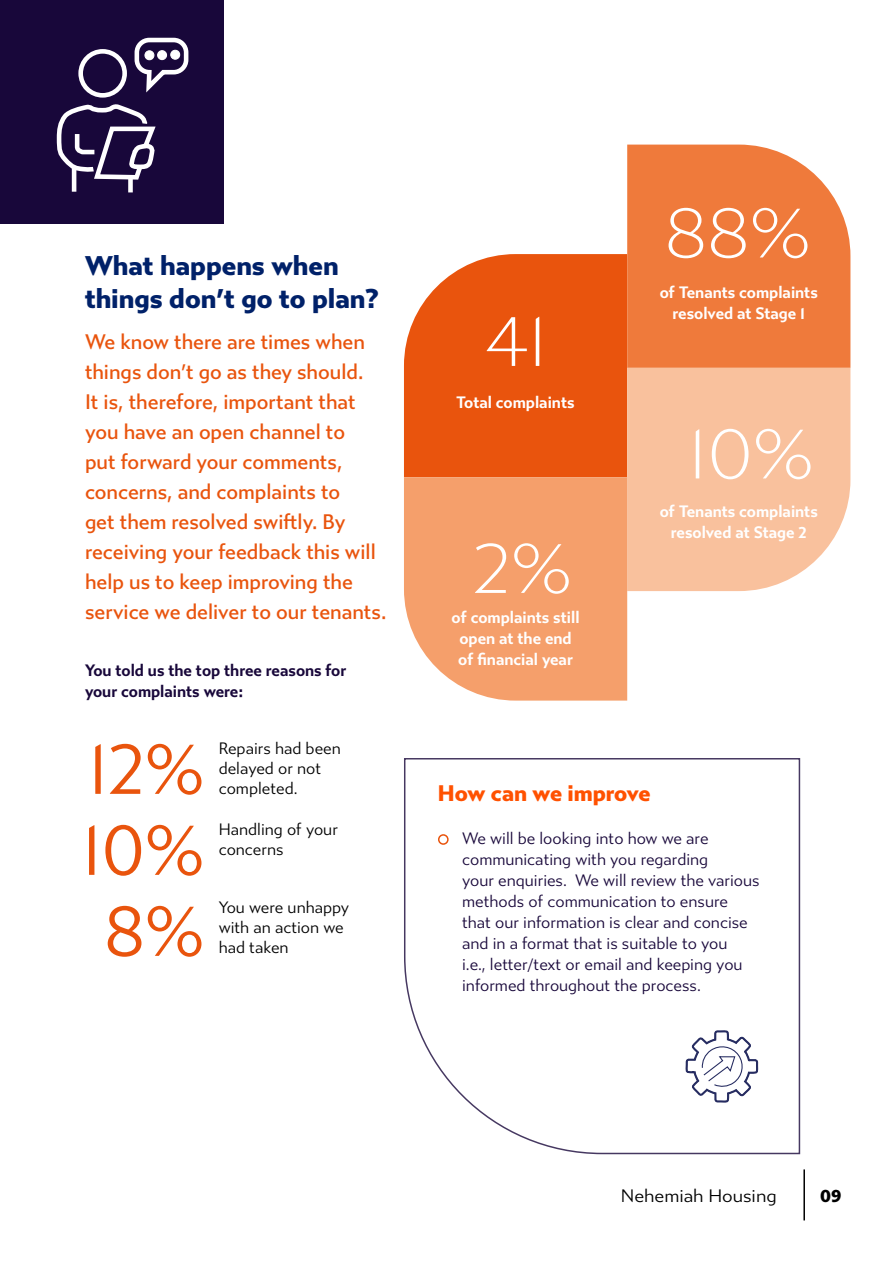
<style>
.page{position:relative;width:893px;height:1263px;background:#fff}
.page>*{position:absolute;margin:0;border:0;box-sizing:border-box;transform-origin:0 0}
.t1{font:300 75px "Gibbs";color:#fff}
.t2{font:75px/81px "Gibbs";color:#e9540d;text-align:justify;scale:.95 1}
.t3{font:900 27px/33px "Gibbs";color:#002169}
.t4{font:900 22.5px "Gibbs";color:#ff5100}
.t5{font:500 21px/30px "Gibbs";color:#e9540d;scale:.95 1}
.t6{font:18px "Gibbs";color:#000}
.t7{font:900 18px "Gibbs";color:#000}
.t8{font:16.5px/21px "Gibbs";color:#18073a;scale:.95 1}
.t9{font:700 16.5px/21px "Gibbs";color:#fff;text-align:center;scale:.95 1}
.t10{font:16.5px/20.2px "Gibbs";color:#000;scale:.95 1}
.t11{font:700 16.5px/21px "Gibbs";color:#18073a;scale:.95 1}
</style>
<div class="page">
<hr style="left:803px;top:1169px;width:2px;height:51px;background:#000">
<div style="left:0;top:0;width:223px;height:223px;background:#18073a"></div>
<div style="left:78px;top:49px;width:49px;height:49px;border:5px solid #fff;border-radius:50%"></div>
<svg style="left:56px;top:104px;width:100px;height:78px"></svg>
<hr style="left:72px;top:168px;width:4px;height:24px;background:#fff">
<div style="left:128px;top:176px;width:5px;height:16px;background:#fff"></div>
<div style="left:135px;top:38px;width:53px;height:36px;border:5px solid #fff;border-radius:12px"></div>
<div style="left:145px;top:51px;width:9px;height:9px;background:#fff;border-radius:50%"></div>
<div style="left:144px;top:50px;width:10px;height:10px;border:1px solid #fff;border-radius:50%"></div>
<div style="left:158px;top:51px;width:9px;height:9px;background:#fff;border-radius:50%"></div>
<div style="left:157px;top:50px;width:10px;height:10px;border:1px solid #fff;border-radius:50%"></div>
<div style="left:171px;top:50px;width:9px;height:9px;background:#fff;border-radius:50%"></div>
<div style="left:170px;top:50px;width:10px;height:10px;border:1px solid #fff;border-radius:50%"></div>
<div style="left:404px;top:254px;width:223px;height:223px;background:#e9540d"></div>
<div style="left:627px;top:145px;width:223px;height:223px;background:#ef7a3b"></div>
<div style="left:627px;top:368px;width:223px;height:223px;background:#f9c19d"></div>
<div style="left:404px;top:477px;width:223px;height:224px;background:#f59f6b"></div>
<svg style="left:404px;top:758px;width:397px;height:397px"></svg>
<div style="left:438px;top:834px;width:11px;height:11px;border:2px solid #e9540d;border-radius:50%"></div>
<svg style="left:686px;top:1030px;width:74px;height:72px"></svg>
<p class="t3" style="left:85px;top:250px;width:295px">What happens when things don’t go to plan?</p>
<p class="t5" style="left:85px;top:327px;width:319px">We know there are times when things don’t go as they should.<br>It is, therefore, important that you have an open channel to<br>put forward your comments, concerns, and complaints to<br>get them resolved swiftly. By receiving your feedback this will help us to keep improving the service we deliver to our tenants.</p>
<p class="t11" style="left:85px;top:660px;width:277px">You told us the top three reasons for your complaints were:</p>
<h1 class="t2" style="left:82px;top:729px;width:130px">12% 10% 8%</h1>
<p class="t10" style="left:219px;top:738px;width:130px">Repairs had been delayed or not completed.</p>
<p class="t10" style="left:219px;top:819px;width:127px">Handling of your concerns</p>
<p class="t10" style="left:219px;top:897px;width:139px">You were unhappy with an action we had taken</p>
<h1 class="t1" style="left:484px;top:298px;width:65px">41</h1>
<p class="t9" style="left:457px;top:392px;width:126px">Total complaints</p>
<h1 class="t1" style="left:472px;top:525px;width:101px">2%</h1>
<p class="t9" style="left:452px;top:607px;width:136px">of complaints still open at the end of financial year</p>
<h1 class="t1" style="left:664px;top:189px;width:148px">88%</h1>
<p class="t9" style="left:660px;top:282px;width:168px">of Tenants complaints resolved at Stage 1</p>
<h1 class="t1" style="left:688px;top:410px;width:127px">10%</h1>
<p class="t9" style="left:660px;top:501px;width:168px">of Tenants complaints resolved at Stage 2</p>
<p class="t4" style="left:438px;top:780px;width:214px">How can we improve</p>
<p class="t8" style="left:462px;top:828px;width:315px">We will be looking into how we are communicating with you regarding<br>your enquiries. We will review the various methods of communication to ensure that our information is clear and concise and in a format that is suitable to you<br>i.e., letter/text or email and keeping you informed throughout the process.</p>
<p class="t6" style="left:621px;top:1185px;width:157px">Nehemiah Housing</p>
<p class="t7" style="left:820px;top:1185px;width:23px">09</p>
</div>
